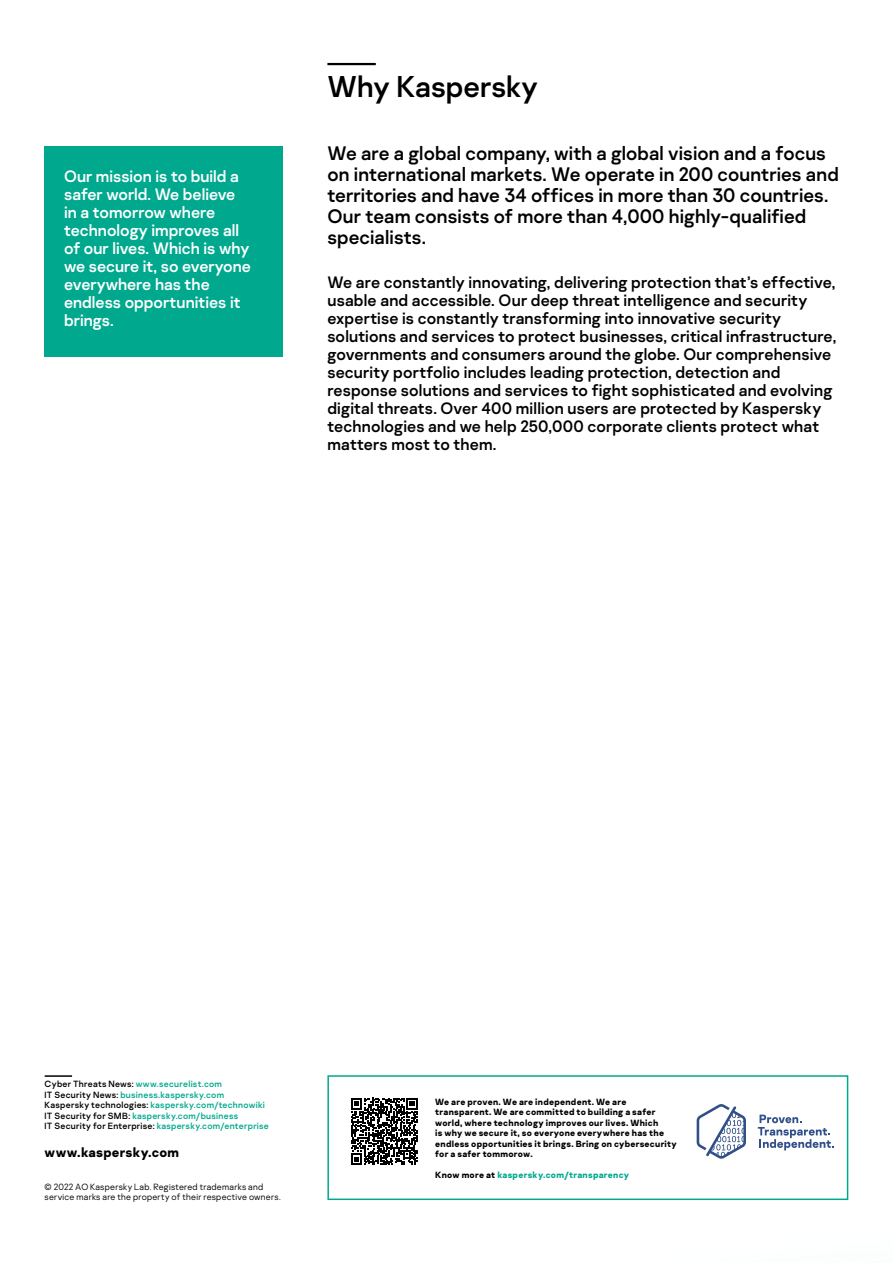
<style>
.page{position:relative;width:893px;height:1263px;background:#fff}
.page>*{position:absolute;margin:0;border:0;box-sizing:border-box;transform-origin:0 0}
.t1{font:30px "Kaspersky Sans";color:#000}
.t2{font:19.5px/21px "Kaspersky Sans";letter-spacing:.005em;color:#000}
.t3{font:16.5px/18px "Kaspersky Sans";letter-spacing:.01em;color:#000}
.t4{font:16.5px/18px "Kaspersky Sans";color:#fff}
.t5{font:700 13.5px "Kaspersky Sans";letter-spacing:.02em;color:#000}
.t6{font:700 9px/10.5px "Kaspersky Sans";letter-spacing:.03em;color:#000}
.t7{font:9px/10.5px "Kaspersky Sans";letter-spacing:.03em;color:#00a88e}
.t8{font:300 9px/10.5px "Kaspersky Sans";letter-spacing:.03em;color:#000}
.t9{font:700 9px "Kaspersky Sans";letter-spacing:.03em;color:#00a88e}
.s1{color:#000}
</style>
<div class="page">
<hr style="left:327px;top:63px;width:49px;height:2px;background:#000">
<div style="left:45px;top:146px;width:238px;height:211px;background:#00a88e"></div>
<hr style="left:45px;top:1075px;width:27px;height:2px;background:#000">
<div style="left:327px;top:1075px;width:521px;height:125px;border:2px solid #00a88e"></div>
<svg style="left:351px;top:1098px;width:67px;height:67px"></svg>
<svg style="left:758px;top:1114px;width:76px;height:36px"></svg>
<svg style="left:697px;top:1104px;width:49px;height:55px"></svg>
<p class="t4" style="left:64px;top:167px;width:188px">Our mission is to build a safer world. We believe in a tomorrow where technology improves all of our lives. Which is why we secure it, so everyone everywhere has the endless opportunities it brings.</p>
<h1 class="t1" style="left:327px;top:69px;width:212px">Why Kaspersky</h1>
<p class="t2" style="left:327px;top:143px;width:513px">We are a global company, with a global vision and a focus on international markets. We operate in 200 countries and territories and have 34 offices in more than 30 countries.<br>Our team consists of more than 4,000 highly-qualified specialists.</p>
<p class="t3" style="left:327px;top:273px;width:510px">We are constantly innovating, delivering protection that’s effective, usable and accessible. Our deep threat intelligence and security expertise is constantly transforming into innovative security solutions and services to protect businesses, critical infrastructure, governments and consumers around the globe. Our comprehensive security portfolio includes leading protection, detection and response solutions and services to fight sophisticated and evolving digital threats. Over 400 million users are protected by Kaspersky technologies and we help 250,000 corporate clients protect what matters most to them.</p>
<p class="t7" style="left:45px;top:1079px;width:226px"><span class="s1">Cyber Threats News:</span> www.securelist.com<br><span class="s1">IT Security News:</span> business.kaspersky.com <span class="s1">Kaspersky technologies:</span> kaspersky.com/technowiki <span class="s1">IT Security for SMB:</span> kaspersky.com/business<br><span class="s1">IT Security for Enterprise:</span> kaspersky.com/enterprise</p>
<p class="t5" style="left:45px;top:1144px;width:136px">www.kaspersky.com</p>
<p class="t8" style="left:45px;top:1181px;width:238px">© 2022 AO Kaspersky Lab. Registered trademarks and service marks are the property of their respective owners.</p>
<p class="t6" style="left:435px;top:1096px;width:243px">We are proven. We are independent. We are transparent. We are committed to building a safer world, where technology improves our lives. Which<br>is why we secure it, so everyone everywhere has the endless opportunities it brings. Bring on cybersecurity for a safer tommorow.</p>
<p class="t9" style="left:435px;top:1169px;width:195px"><span class="s1">Know more at</span> kaspersky.com/transparency</p>
</div>
